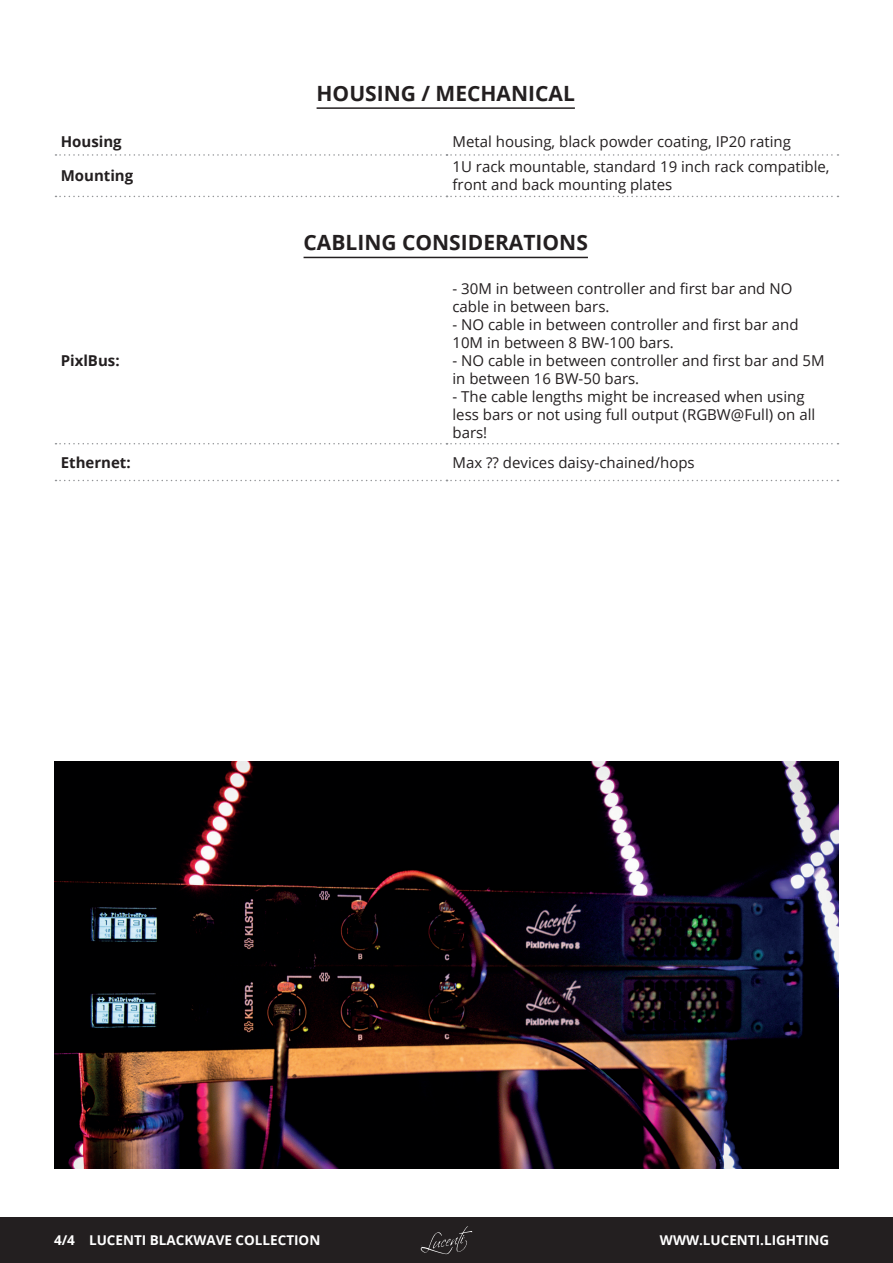
<style>
.page{position:relative;width:893px;height:1263px;background:#fff}
.page>*{position:absolute;margin:0;border:0;box-sizing:border-box;transform-origin:0 0}
.t1{font:700 21px "Open Sans";color:#231f20}
.t2{font:15px/18px "Open Sans";color:#231f20}
.t3{font:700 15px "Open Sans";color:#231f20}
.t4{font:700 13.5px "Open Sans";color:#fff}
</style>
<div class="page">
<div style="left:0;top:1217px;width:893px;height:46px;background:#231f20"></div>
<svg style="left:421px;top:1226px;width:52px;height:28px"></svg>
<hr style="left:317px;top:107px;width:258px;height:2px;background:#231f20">
<hr style="left:304px;top:257px;width:284px;height:1px;background:#231f20">
<svg style="left:56px;top:154px;width:782px;height:2px"></svg>
<svg style="left:56px;top:196px;width:782px;height:1px"></svg>
<svg style="left:56px;top:443px;width:782px;height:1px"></svg>
<svg style="left:56px;top:480px;width:782px;height:1px"></svg>
<img style="left:54px;top:761px;width:785px;height:407px">
<h1 class="t1" style="left:317px;top:78px;width:260px">HOUSING / MECHANICAL</h1>
<p class="t3" style="left:61px;top:131px;width:62px">Housing</p>
<p class="t2" style="left:452px;top:132px;width:340px">Metal housing, black powder coating, IP20 rating</p>
<p class="t3" style="left:61px;top:165px;width:74px">Mounting</p>
<p class="t2" style="left:452px;top:158px;width:379px">1U rack mountable, standard 19 inch rack compatible, front and back mounting plates</p>
<p class="t3" style="left:61px;top:350px;width:60px">PixlBus:</p>
<h1 class="t1" style="left:304px;top:227px;width:286px">CABLING CONSIDERATIONS</h1>
<p class="t2" style="left:452px;top:279px;width:341px">- 30M in between controller and first bar and NO cable in between bars.</p>
<p class="t2" style="left:452px;top:315px;width:348px">- NO cable in between controller and first bar and<br>10M in between 8 BW-100 bars.</p>
<p class="t2" style="left:452px;top:351px;width:374px">- NO cable in between controller and first bar and 5M in between 16 BW-50 bars.</p>
<p class="t2" style="left:452px;top:387px;width:364px">- The cable lengths might be increased when using less bars or not using full output (RGBW@Full) on all bars!</p>
<p class="t3" style="left:61px;top:452px;width:71px">Ethernet:</p>
<p class="t2" style="left:452px;top:453px;width:244px">Max ?? devices daisy-chained/hops</p>
<p class="t4" style="left:54px;top:1230px;width:268px">4/4 LUCENTI BLACKWAVE COLLECTION</p>
<p class="t4" style="left:660px;top:1230px;width:171px">WWW.LUCENTI.LIGHTING</p>
</div>
